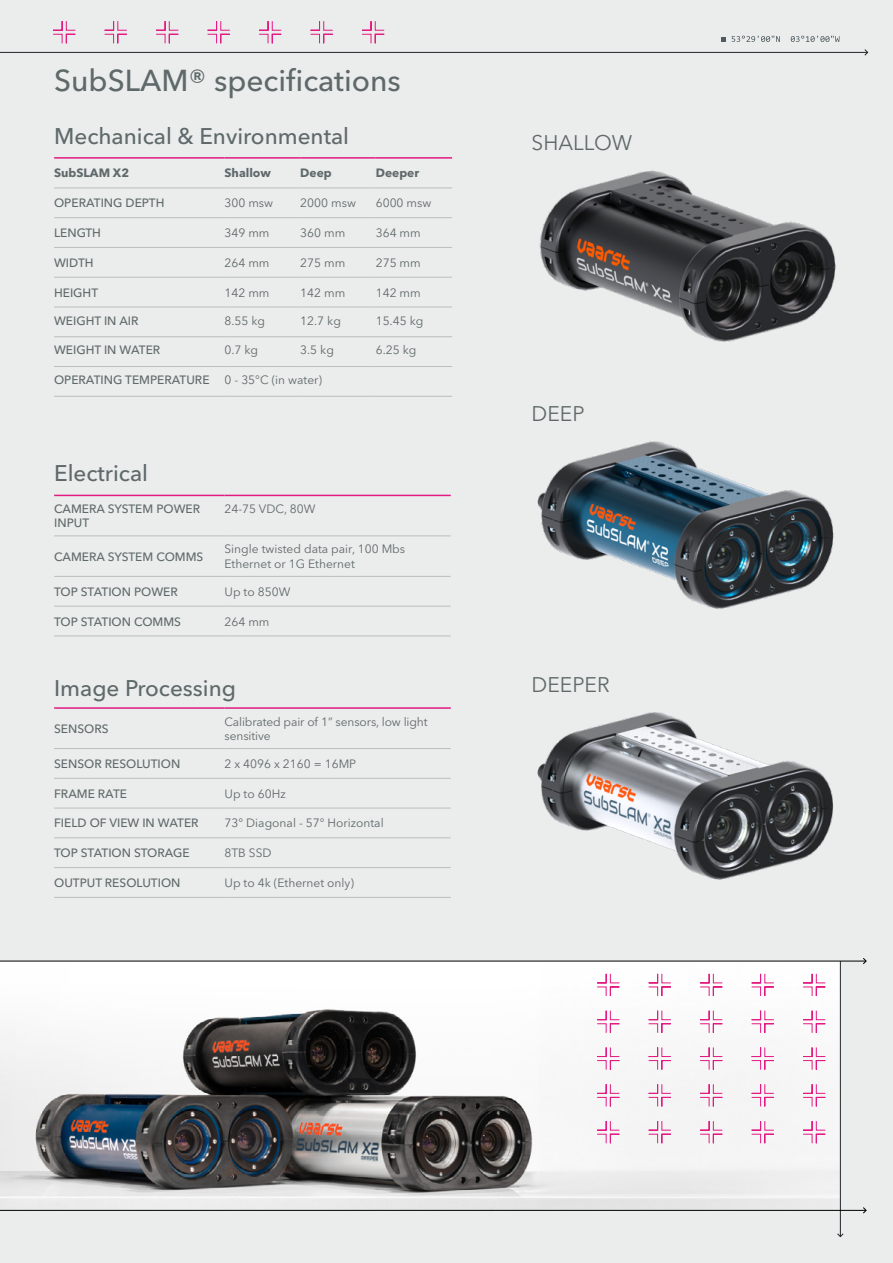
<style>
.page{position:relative;width:893px;height:1263px;background:#ebecec}
.page>*{position:absolute;margin:0;border:0;box-sizing:border-box;transform-origin:0 0}
.t1{font:500 30px "Avenir Next LT Pro";color:#5f696a}
.t2{font:500 22.5px "Avenir Next LT Pro";color:#5f696a}
.t3{font:21px "Avenir Next LT Pro";color:#5f696a}
.t4{font:12px/14.4px "Avenir Next LT Pro";color:#5f696a}
.t5{font:500 12px/14.4px "Avenir Next LT Pro";color:#5f696a}
.t6{font:700 12px "Avenir Next LT Pro";color:#5f696a}
</style>
<div class="page">
<svg style="left:721px;top:37px;width:5px;height:5px"></svg>
<svg style="left:732px;top:36px;width:48px;height:6px"></svg>
<svg style="left:791px;top:36px;width:49px;height:6px"></svg>
<hr style="left:54px;top:188px;width:171px;height:1px;background:#bdbdbd">
<hr style="left:225px;top:188px;width:75px;height:1px;background:#bdbdbd">
<hr style="left:300px;top:188px;width:76px;height:1px;background:#bdbdbd">
<hr style="left:376px;top:188px;width:76px;height:1px;background:#bdbdbd">
<hr style="left:54px;top:217px;width:171px;height:1px;background:#bdbdbd">
<hr style="left:225px;top:217px;width:75px;height:1px;background:#bdbdbd">
<hr style="left:300px;top:217px;width:76px;height:1px;background:#bdbdbd">
<hr style="left:376px;top:217px;width:76px;height:1px;background:#bdbdbd">
<hr style="left:54px;top:247px;width:171px;height:1px;background:#bdbdbd">
<hr style="left:225px;top:247px;width:75px;height:1px;background:#bdbdbd">
<hr style="left:300px;top:247px;width:76px;height:1px;background:#bdbdbd">
<hr style="left:376px;top:247px;width:76px;height:1px;background:#bdbdbd">
<hr style="left:54px;top:277px;width:171px;height:1px;background:#bdbdbd">
<hr style="left:225px;top:277px;width:75px;height:1px;background:#bdbdbd">
<hr style="left:300px;top:277px;width:76px;height:1px;background:#bdbdbd">
<hr style="left:376px;top:277px;width:76px;height:1px;background:#bdbdbd">
<hr style="left:54px;top:307px;width:171px;height:1px;background:#bdbdbd">
<hr style="left:225px;top:307px;width:75px;height:1px;background:#bdbdbd">
<hr style="left:300px;top:307px;width:76px;height:1px;background:#bdbdbd">
<hr style="left:376px;top:307px;width:76px;height:1px;background:#bdbdbd">
<hr style="left:54px;top:336px;width:171px;height:1px;background:#bdbdbd">
<hr style="left:225px;top:336px;width:75px;height:1px;background:#bdbdbd">
<hr style="left:300px;top:336px;width:76px;height:1px;background:#bdbdbd">
<hr style="left:376px;top:336px;width:76px;height:1px;background:#bdbdbd">
<hr style="left:54px;top:366px;width:171px;height:1px;background:#bdbdbd">
<hr style="left:225px;top:366px;width:75px;height:1px;background:#bdbdbd">
<hr style="left:300px;top:366px;width:76px;height:1px;background:#bdbdbd">
<hr style="left:376px;top:366px;width:76px;height:1px;background:#bdbdbd">
<hr style="left:54px;top:396px;width:171px;height:1px;background:#bdbdbd">
<hr style="left:225px;top:396px;width:75px;height:1px;background:#bdbdbd">
<hr style="left:300px;top:396px;width:76px;height:1px;background:#bdbdbd">
<hr style="left:376px;top:396px;width:76px;height:1px;background:#bdbdbd">
<hr style="left:54px;top:157px;width:171px;height:2px;background:#e31a82">
<hr style="left:225px;top:157px;width:75px;height:2px;background:#e31a82">
<hr style="left:300px;top:157px;width:76px;height:2px;background:#e31a82">
<hr style="left:376px;top:157px;width:76px;height:2px;background:#e31a82">
<hr style="left:54px;top:535px;width:171px;height:1px;background:#bdbdbd">
<hr style="left:225px;top:535px;width:226px;height:1px;background:#bdbdbd">
<hr style="left:54px;top:576px;width:171px;height:1px;background:#bdbdbd">
<hr style="left:225px;top:576px;width:226px;height:1px;background:#bdbdbd">
<hr style="left:54px;top:606px;width:171px;height:1px;background:#bdbdbd">
<hr style="left:225px;top:606px;width:226px;height:1px;background:#bdbdbd">
<hr style="left:54px;top:635px;width:171px;height:1px;background:#bdbdbd">
<hr style="left:225px;top:635px;width:226px;height:1px;background:#bdbdbd">
<hr style="left:54px;top:495px;width:171px;height:1px;background:#e31a82">
<hr style="left:225px;top:495px;width:226px;height:1px;background:#e31a82">
<hr style="left:54px;top:748px;width:171px;height:1px;background:#bdbdbd">
<hr style="left:225px;top:748px;width:226px;height:1px;background:#bdbdbd">
<hr style="left:54px;top:778px;width:171px;height:1px;background:#bdbdbd">
<hr style="left:225px;top:778px;width:226px;height:1px;background:#bdbdbd">
<hr style="left:54px;top:808px;width:171px;height:1px;background:#bdbdbd">
<hr style="left:225px;top:808px;width:226px;height:1px;background:#bdbdbd">
<hr style="left:54px;top:837px;width:171px;height:1px;background:#bdbdbd">
<hr style="left:225px;top:837px;width:226px;height:1px;background:#bdbdbd">
<hr style="left:54px;top:867px;width:171px;height:1px;background:#bdbdbd">
<hr style="left:225px;top:867px;width:226px;height:1px;background:#bdbdbd">
<hr style="left:54px;top:897px;width:171px;height:1px;background:#bdbdbd">
<hr style="left:225px;top:897px;width:226px;height:1px;background:#bdbdbd">
<hr style="left:54px;top:707px;width:171px;height:2px;background:#e31a82">
<hr style="left:225px;top:707px;width:226px;height:2px;background:#e31a82">
<img style="left:0;top:962px;width:840px;height:248px">
<img style="left:537px;top:441px;width:297px;height:168px">
<img style="left:537px;top:712px;width:297px;height:168px">
<img style="left:539px;top:170px;width:297px;height:172px">
<hr style="left:840px;top:961px;width:1px;height:275px;background:#1f262a">
<svg style="left:837px;top:1233px;width:7px;height:4px"></svg>
<svg style="left:53px;top:21px;width:331px;height:23px"></svg>
<svg style="left:586px;top:974px;width:239px;height:169px"></svg>
<hr style="left:0;top:1210px;width:866px;height:1px;background:#000">
<svg style="left:863px;top:1207px;width:4px;height:7px"></svg>
<hr style="left:0;top:961px;width:866px;height:1px;background:#000">
<svg style="left:863px;top:958px;width:4px;height:6px"></svg>
<hr style="left:0;top:52px;width:867px;height:1px;background:#1f262a">
<svg style="left:864px;top:49px;width:4px;height:7px"></svg>
<h1 class="t1" style="left:54px;top:62px;width:348px">SubSLAM® specifications</h1>
<h2 class="t2" style="left:54px;top:122px;width:296px">Mechanical &amp; Environmental</h2>
<p class="t6" style="left:54px;top:166px;width:77px">SubSLAM X2</p>
<p class="t6" style="left:224px;top:166px;width:48px">Shallow</p>
<p class="t6" style="left:300px;top:166px;width:33px">Deep</p>
<p class="t6" style="left:376px;top:166px;width:45px">Deeper</p>
<p class="t5" style="left:54px;top:196px;width:112px">OPERATING DEPTH</p>
<p class="t4" style="left:224px;top:196px;width:50px">300 msw</p>
<p class="t4" style="left:300px;top:196px;width:57px">2000 msw</p>
<p class="t4" style="left:376px;top:196px;width:57px">6000 msw</p>
<p class="t5" style="left:54px;top:226px;width:48px">LENGTH</p>
<p class="t4" style="left:224px;top:226px;width:47px">349 mm</p>
<p class="t4" style="left:300px;top:226px;width:47px">360 mm</p>
<p class="t4" style="left:376px;top:226px;width:47px">364 mm</p>
<p class="t5" style="left:54px;top:255px;width:41px">WIDTH</p>
<p class="t4" style="left:224px;top:255px;width:47px">264 mm</p>
<p class="t4" style="left:300px;top:255px;width:47px">275 mm</p>
<p class="t4" style="left:376px;top:255px;width:47px">275 mm</p>
<p class="t5" style="left:54px;top:285px;width:46px">HEIGHT</p>
<p class="t4" style="left:224px;top:285px;width:47px">142 mm</p>
<p class="t4" style="left:300px;top:285px;width:47px">142 mm</p>
<p class="t4" style="left:376px;top:285px;width:47px">142 mm</p>
<p class="t5" style="left:54px;top:313px;width:86px">WEIGHT IN AIR</p>
<p class="t4" style="left:224px;top:313px;width:42px">8.55 kg</p>
<p class="t4" style="left:300px;top:313px;width:42px">12.7 kg</p>
<p class="t4" style="left:376px;top:313px;width:49px">15.45 kg</p>
<p class="t5" style="left:54px;top:343px;width:108px">WEIGHT IN WATER</p>
<p class="t4" style="left:224px;top:343px;width:35px">0.7 kg</p>
<p class="t4" style="left:300px;top:343px;width:35px">3.5 kg</p>
<p class="t4" style="left:376px;top:343px;width:42px">6.25 kg</p>
<p class="t5" style="left:54px;top:373px;width:157px">OPERATING TEMPERATURE</p>
<p class="t4" style="left:225px;top:373px;width:99px">0 - 35°C (in water)</p>
<h2 class="t2" style="left:54px;top:459px;width:95px">Electrical</h2>
<p class="t5" style="left:54px;top:501px;width:147px">CAMERA SYSTEM POWER<br>INPUT</p>
<p class="t4" style="left:224px;top:502px;width:93px">24-75 VDC, 80W</p>
<p class="t5" style="left:54px;top:549px;width:151px">CAMERA SYSTEM COMMS</p>
<p class="t4" style="left:224px;top:542px;width:182px">Single twisted data pair, 100 Mbs<br>Ethernet or 1G Ethernet</p>
<p class="t5" style="left:54px;top:584px;width:125px">TOP STATION POWER</p>
<p class="t4" style="left:224px;top:584px;width:67px">Up to 850W</p>
<p class="t5" style="left:54px;top:614px;width:128px">TOP STATION COMMS</p>
<p class="t4" style="left:224px;top:614px;width:47px">264 mm</p>
<h2 class="t2" style="left:54px;top:674px;width:183px">Image Processing</h2>
<p class="t5" style="left:54px;top:721px;width:56px">SENSORS</p>
<p class="t4" style="left:224px;top:714px;width:205px">Calibrated pair of 1” sensors, low light sensitive</p>
<p class="t5" style="left:54px;top:756px;width:128px">SENSOR RESOLUTION</p>
<p class="t4" style="left:224px;top:756px;width:133px">2 x 4096 x 2160 = 16MP</p>
<p class="t5" style="left:54px;top:786px;width:74px">FRAME RATE</p>
<p class="t4" style="left:224px;top:786px;width:63px">Up to 60Hz</p>
<p class="t5" style="left:54px;top:816px;width:146px">FIELD OF VIEW IN WATER</p>
<p class="t4" style="left:224px;top:816px;width:161px">73° Diagonal - 57° Horizontal</p>
<p class="t5" style="left:54px;top:846px;width:137px">TOP STATION STORAGE</p>
<p class="t4" style="left:224px;top:846px;width:49px">8TB SSD</p>
<p class="t5" style="left:54px;top:875px;width:128px">OUTPUT RESOLUTION</p>
<p class="t4" style="left:224px;top:875px;width:131px">Up to 4k (Ethernet only)</p>
<h3 class="t3" style="left:532px;top:131px;width:102px">SHALLOW</h3>
<h3 class="t3" style="left:532px;top:401px;width:54px">DEEP</h3>
<h3 class="t3" style="left:532px;top:672px;width:79px">DEEPER</h3>
</div>
